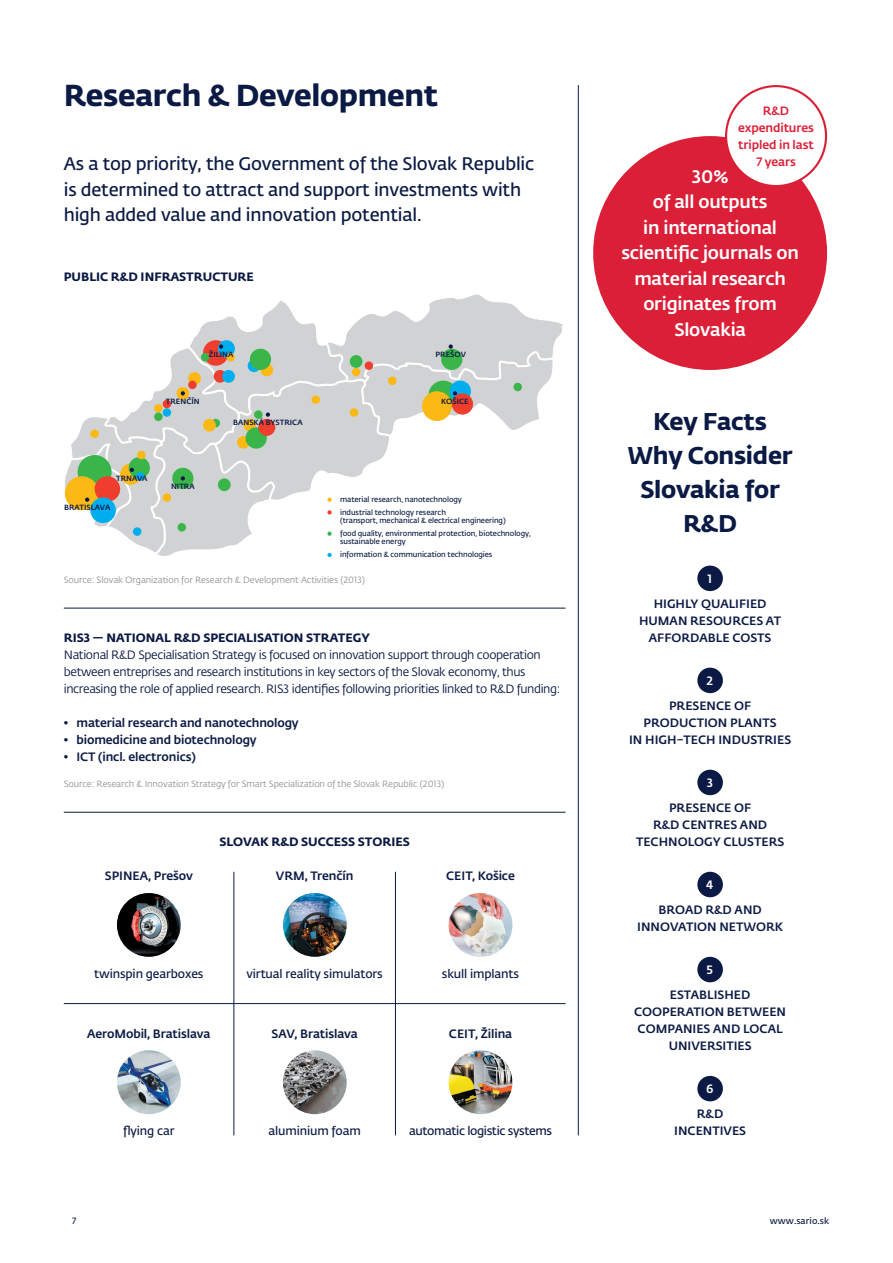
<style>
.page{position:relative;width:893px;height:1263px;background:#fff}
.page>*{position:absolute;margin:0;border:0;box-sizing:border-box;transform-origin:0 0}
.t1{font:700 30px "Fedra Sans Pro";letter-spacing:-.01em;color:#0b1a44}
.t2{font:700 24px/34px "Fedra Sans Pro";letter-spacing:-.01em;color:#0b1a44;text-align:center}
.t3{font:600 18px/25.5px "Fedra Sans Pro";letter-spacing:-.01em;color:#0b1a44}
.t4{font:500 18px/25.5px "Fedra Sans Pro";letter-spacing:-.01em;color:#fff;text-align:center}
.t5{font:12px/17px "Fedra Sans Pro";letter-spacing:-.03em;color:#0b1a44}
.t6{font:500 12px/17px "Fedra Sans Pro";color:#0b1a44;text-align:center}
.t7{font:500 12px/17px "Fedra Sans Pro";letter-spacing:.065em;color:#0b1a44;text-align:center}
.t8{font:700 12px "Fedra Sans Pro";color:#0b1a44}
.t9{font:600 12px "Fedra Sans Pro";letter-spacing:-.01em;color:#0b1a44}
.t10{font:500 12px/17px "Fedra Sans Pro";letter-spacing:.09em;color:#0b1a44;text-align:center}
.t11{font:500 12px/17px "Fedra Sans Pro";letter-spacing:-.01em;color:#da1f37;text-align:center}
.t12{font:600 12px "Fedra Sans Pro";letter-spacing:-.03em;color:#0b1a44}
.t13{font:500 12px "Fedra Sans Pro";color:#fff}
.t14{font:9px "Fedra Sans Pro";letter-spacing:-.01em;color:#939598}
.t15{font:600 9px "Fedra Sans Pro";letter-spacing:.01em;color:#0b1a44}
.t16{font:600 7.5px/12.8px "Fedra Sans Pro";letter-spacing:-.01em;color:#0b1a44}
.t17{font:500 7.5px "Fedra Sans Pro";letter-spacing:.075em;color:#0b1a44}
.t18{font:500 7.5px "Fedra Sans Pro";letter-spacing:.055em;color:#0b1a44}
</style>
<div class="page">
<hr style="left:578px;top:85px;width:1px;height:1050px;background:#0b1a44">
<div style="left:697px;top:566px;width:26px;height:25px;background:#0b1a44;border-radius:50%"></div>
<div style="left:697px;top:668px;width:26px;height:25px;background:#0b1a44;border-radius:50%"></div>
<div style="left:697px;top:770px;width:26px;height:25px;background:#0b1a44;border-radius:50%"></div>
<div style="left:697px;top:872px;width:26px;height:25px;background:#0b1a44;border-radius:50%"></div>
<div style="left:697px;top:957px;width:26px;height:25px;background:#0b1a44;border-radius:50%"></div>
<div style="left:697px;top:1076px;width:26px;height:25px;background:#0b1a44;border-radius:50%"></div>
<div style="left:593px;top:136px;width:234px;height:234px;background:#da1f37;border-radius:50%"></div>
<hr style="left:64px;top:812px;width:502px;height:1px;background:#0b1a44">
<hr style="left:64px;top:608px;width:502px;height:1px;background:#0b1a44">
<hr style="left:395px;top:872px;width:1px;height:263px;background:#0b1a44">
<hr style="left:234px;top:872px;width:1px;height:263px;background:#0b1a44">
<hr style="left:64px;top:1003px;width:502px;height:1px;background:#0b1a44">
<img style="left:283px;top:893px;width:64px;height:64px;border-radius:32px">
<img style="left:283px;top:1050px;width:64px;height:64px;border-radius:32px">
<img style="left:449px;top:893px;width:63px;height:64px;border-radius:32px">
<img style="left:449px;top:1050px;width:63px;height:64px;border-radius:32px">
<img style="left:117px;top:893px;width:64px;height:64px;border-radius:32px">
<img style="left:117px;top:1050px;width:64px;height:64px;border-radius:32px">
<div style="left:726px;top:86px;width:100px;height:100px;background:#fff;border-radius:50%"></div>
<div style="left:725px;top:85px;width:102px;height:102px;border:2px solid #da1f37;border-radius:50%"></div>
<svg style="left:64px;top:294px;width:499px;height:263px"></svg>
<h1 class="t1" style="left:64px;top:72px;width:376px">RESEARCH &amp; DEVELOPMENT</h1>
<h3 class="t3" style="left:64px;top:150px;width:472px">As a top priority, the Government of the Slovak Republic is determined to attract and support investments with high added value and innovation potential.</h3>
<p class="t8" style="left:64px;top:267px;width:125px">PUBLIC R&amp;D INFRASTRUCTUR</p>
<p class="t8" style="left:247px;top:267px;width:9px">E</p>
<p class="t17" style="left:209px;top:349px;width:25px">ŽILINA</p>
<p class="t17" style="left:435px;top:349px;width:32px">PREŠOV</p>
<p class="t17" style="left:166px;top:396px;width:35px">TRENČÍN</p>
<p class="t18" style="left:233px;top:417px;width:70px">BANSKÁ BYSTRICA</p>
<p class="t17" style="left:441px;top:396px;width:29px">KOŠICE</p>
<p class="t17" style="left:116px;top:472px;width:32px">TRNAVA</p>
<p class="t17" style="left:171px;top:481px;width:24px">NITRA</p>
<p class="t16" style="left:340px;top:492px;width:123px">material research, nanotechnology industrial technology research</p>
<p class="t16" style="left:340px;top:514px;width:192px">(transport, mechanical &amp; electrical engineering)<br>food quality, environmental protection, biotechnology,</p>
<p class="t16" style="left:340px;top:535px;width:154px">sustainable energy<br>information &amp; communication technologies</p>
<p class="t14" style="left:64px;top:573px;width:303px">Source: Slovak Organization for Research &amp; Development Activities (2013)</p>
<p class="t17" style="left:64px;top:502px;width:47px">BRATISLAVA</p>
<p class="t8" style="left:64px;top:628px;width:307px">RIS3 — NATIO NAL R&amp;D SPECIALISATIO N STRATEGY</p>
<p class="t5" style="left:64px;top:646px;width:498px">National R&amp;D Specialisation Strategy is focused on innovation support through cooperation between entreprises and research institutions in key sectors of the Slovak economy, thus increasing the role of applied research. RIS3 identifies following priorities linked to R&amp;D funding:</p>
<p class="t6" style="left:64px;top:714px;width:236px">• MATERIAL RESEARCH AND NANOTECHNOLOGY</p>
<p class="t6" style="left:64px;top:731px;width:194px">• BIOMEDICINE AND BIOTECHNOLOGY</p>
<p class="t6" style="left:64px;top:748px;width:20px">• ICT</p>
<p class="t6" style="left:98px;top:748px;width:99px">(INCL. ELECTRONICS)</p>
<p class="t14" style="left:64px;top:777px;width:382px">Source: Research &amp; Innovation Strategy for Smart Specialization of the Slovak Republic (2013)</p>
<p class="t6" style="left:105px;top:867px;width:89px">SP INEA, PREŠOV</p>
<p class="t8" style="left:219px;top:832px;width:98px">SLOVAK R&amp;D SUCC</p>
<p class="t8" style="left:334px;top:832px;width:40px">ESS STORI</p>
<p class="t8" style="left:396px;top:832px;width:15px">ES</p>
<p class="t6" style="left:276px;top:867px;width:11px">VRM</p>
<p class="t6" style="left:305px;top:867px;width:50px">, TRENČÍN</p>
<p class="t6" style="left:446px;top:867px;width:8px">CEIT</p>
<p class="t6" style="left:472px;top:867px;width:44px">, KOŠICE</p>
<p class="t9" style="left:94px;top:965px;width:111px">twinspin gearboxes</p>
<p class="t6" style="left:87px;top:1024px;width:125px">AEROM OBIL, BRATISLAVA</p>
<p class="t9" style="left:246px;top:965px;width:138px">virtual reality simulators</p>
<p class="t6" style="left:272px;top:1024px;width:9px">SAV</p>
<p class="t6" style="left:294px;top:1024px;width:65px">, BRATISLAVA</p>
<p class="t9" style="left:442px;top:965px;width:79px">skull implants</p>
<p class="t6" style="left:449px;top:1024px;width:8px">CEIT</p>
<p class="t6" style="left:475px;top:1024px;width:39px">, ŽILINA</p>
<p class="t9" style="left:123px;top:1122px;width:53px">flying car</p>
<p class="t9" style="left:268px;top:1122px;width:94px">aluminium foam</p>
<p class="t12" style="left:409px;top:1122px;width:144px">automatic logistic systems</p>
<p class="t11" style="left:738px;top:101px;width:77px">R&amp;D<br>EXPENDITURES<br>TRIPLED IN LAST<br>7 YEARS</p>
<h3 class="t4" style="left:621px;top:163px;width:179px">30%<br>OF ALL OUTPUTS<br>IN INTERNATIONAL<br>SCIENTIFIC JOURNALS ON<br>MATERIAL RESEARCH<br>ORIGINATES FROM<br>SLOVAKIA</h3>
<h2 class="t2" style="left:628px;top:402px;width:167px">KEY FACTS<br>WHY CONSIDER<br>SLOVAKIA FOR<br>R&amp;D</h2>
<p class="t13" style="left:708px;top:569px;width:6px">1</p>
<p class="t7" style="left:639px;top:595px;width:142px">H IGHLY QUALIFIED<br>HUMAN RESOURCES AT<br>AFFORDABLE COSTS</p>
<p class="t13" style="left:707px;top:671px;width:8px">2</p>
<p class="t10" style="left:629px;top:697px;width:163px">PRESENCE OF<br>PRODUCTION PLANTS<br>IN HIGH–TECH INDUSTRIES</p>
<p class="t13" style="left:707px;top:773px;width:8px">3</p>
<p class="t7" style="left:636px;top:799px;width:150px">PRESENCE OF<br>R&amp;D CENTRES AND<br>TECHNOLOGY CLUSTERS</p>
<p class="t13" style="left:706px;top:875px;width:9px">4</p>
<p class="t10" style="left:637px;top:901px;width:147px">BROAD R&amp;D AND<br>INNOVATION NETWORK</p>
<p class="t13" style="left:707px;top:960px;width:8px">5</p>
<p class="t7" style="left:634px;top:986px;width:153px">ESTABLISHED<br>COOPERATION BETWEEN<br>COMPANIES AND LOCAL<br>UNIVERSITIES</p>
<p class="t13" style="left:706px;top:1079px;width:9px">6</p>
<p class="t6" style="left:674px;top:1105px;width:73px">R&amp;D<br>INCENTIVES</p>
<p class="t15" style="left:72px;top:1214px;width:6px">7</p>
<p class="t15" style="left:770px;top:1214px;width:61px">www.sario.sk</p>
</div>
